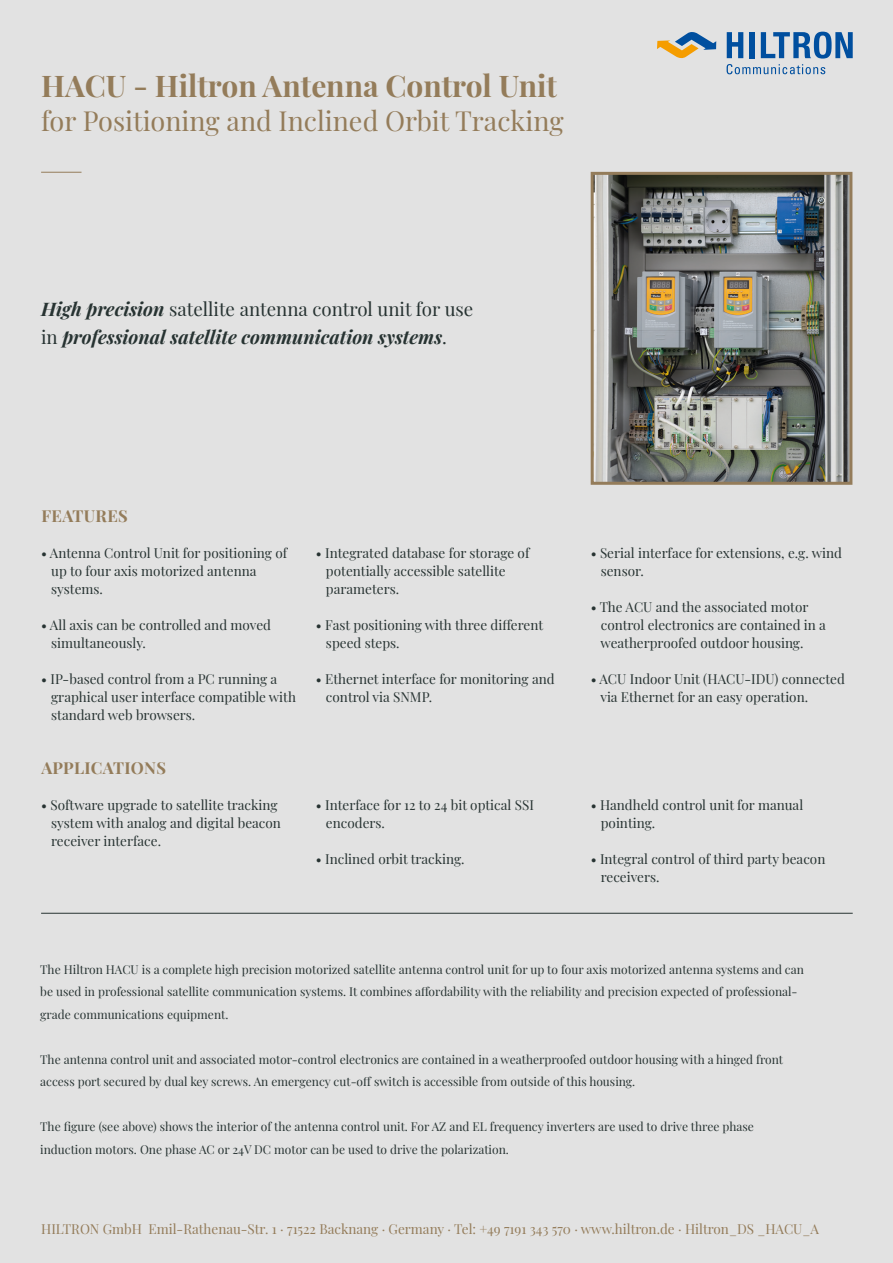
<style>
.page{position:relative;width:893px;height:1263px;background:#e2e2e2}
.page>*{position:absolute;margin:0;border:0;box-sizing:border-box;transform-origin:0 0}
.t1{font:700 30px "Playfair Display";color:#947c5a}
.t2{font:27px "Playfair Display";color:#947c5a}
.t3{font:italic 700 18.75px/27.8px "Playfair Display";color:#273332}
.t4{font:700 16.5px "Playfair Display";letter-spacing:.02em;color:#947c5a}
.t5{font:13.5px "Playfair Display";color:#273332}
.t6{font:13.5px "Playfair Display";color:#947c5a}
.t7{font:12px/22.5px "Playfair Display";color:#273332}
.s1{font-weight:400;font-style:normal}
</style>
<div class="page">
<hr style="left:41px;top:913px;width:812px;height:1px;background:#273332">
<svg style="left:727px;top:32px;width:126px;height:42px;background:#8caac8"></svg>
<svg style="left:657px;top:32px;width:59px;height:26px;background:#b4b2a1"></svg>
<hr style="left:41px;top:172px;width:41px;height:1px;background:#947c5a">
<img style="left:595px;top:176px;width:253px;height:305px">
<div style="left:591px;top:172px;width:261px;height:313px;border:3px solid #947c5a"></div>
<p class="t1" style="left:41px;top:62px;width:518px">HACU - Hiltron Antenna Control Unit</p>
<p class="t2" style="left:41px;top:100px;width:524px">for Positioning and Inclined Orbit Tracking</p>
<p class="t3" style="left:41px;top:293px;width:434px">High precision <span class="s1">satellite antenna control unit for use in</span> professional satellite communication systems<span class="s1">.</span></p>
<p class="t4" style="left:41px;top:503px;width:88px">FEATURES</p>
<p class="t5" style="left:41px;top:542px;width:248px">• Antenna Control Unit for positioning of</p>
<p class="t5" style="left:51px;top:560px;width:207px">up to four axis motorized antenna</p>
<p class="t5" style="left:51px;top:578px;width:53px">systems.</p>
<p class="t5" style="left:41px;top:614px;width:231px">• All axis can be controlled and moved</p>
<p class="t5" style="left:51px;top:632px;width:96px">simultaneously.</p>
<p class="t5" style="left:41px;top:668px;width:238px">• IP-based control from a PC running a</p>
<p class="t5" style="left:51px;top:686px;width:246px">graphical user interface compatible with</p>
<p class="t5" style="left:51px;top:704px;width:146px">standard web browsers.</p>
<p class="t4" style="left:41px;top:755px;width:126px">APPLICATIONS</p>
<p class="t5" style="left:41px;top:794px;width:238px">• Software upgrade to satellite tracking</p>
<p class="t5" style="left:51px;top:812px;width:231px">system with analog and digital beacon</p>
<p class="t5" style="left:51px;top:830px;width:111px">receiver interface.</p>
<p class="t5" style="left:316px;top:542px;width:215px">• Integrated database for storage of</p>
<p class="t5" style="left:326px;top:560px;width:181px">potentially accessible satellite</p>
<p class="t5" style="left:326px;top:578px;width:75px">parameters.</p>
<p class="t5" style="left:316px;top:614px;width:229px">• Fast positioning with three different</p>
<p class="t5" style="left:326px;top:632px;width:75px">speed steps.</p>
<p class="t5" style="left:316px;top:668px;width:240px">• Ethernet interface for monitoring and</p>
<p class="t5" style="left:326px;top:686px;width:108px">control via SNMP.</p>
<p class="t5" style="left:316px;top:794px;width:219px">• Interface for 12 to 24 bit optical SSI</p>
<p class="t5" style="left:326px;top:812px;width:60px">encoders.</p>
<p class="t5" style="left:316px;top:848px;width:150px">• Inclined orbit tracking.</p>
<p class="t5" style="left:591px;top:542px;width:253px">• Serial interface for extensions, e.g. wind</p>
<p class="t5" style="left:601px;top:560px;width:45px">sensor.</p>
<p class="t5" style="left:591px;top:596px;width:219px">• The ACU and the associated motor</p>
<p class="t5" style="left:601px;top:614px;width:227px">control electronics are contained in a</p>
<p class="t5" style="left:600px;top:632px;width:205px">weatherproofed outdoor housing.</p>
<p class="t5" style="left:591px;top:668px;width:256px">• ACU Indoor Unit (HACU-IDU) connected</p>
<p class="t5" style="left:600px;top:686px;width:209px">via Ethernet for an easy operation.</p>
<p class="t5" style="left:591px;top:794px;width:214px">• Handheld control unit for manual</p>
<p class="t5" style="left:601px;top:812px;width:56px">pointing.</p>
<p class="t5" style="left:591px;top:848px;width:236px">• Integral control of third party beacon</p>
<p class="t5" style="left:601px;top:866px;width:60px">receivers.</p>
<p class="t7" style="left:40px;top:957px;width:765px">The Hiltron HACU is a complete high precision motorized satellite antenna control unit for up to four axis motorized antenna systems and can be used in professional satellite communication systems. It combines affordability with the reliability and precision expected of professional&shy;grade communications equipment.</p>
<p class="t7" style="left:40px;top:1047px;width:744px">The antenna control unit and associated motor-control electronics are contained in a weatherproofed outdoor housing with a hinged front access port secured by dual key screws. An emergency cut-off switch is accessible from outside of this housing.</p>
<p class="t7" style="left:40px;top:1114px;width:715px">The figure (see above) shows the interior of the antenna control unit. For AZ and EL frequency inverters are used to drive three phase induction motors. One phase AC or 24V DC motor can be used to drive the polarization.</p>
<p class="t6" style="left:41px;top:1218px;width:779px">HILTRON GmbH Emil-Rathenau-Str. 1 · 71522 Backnang · Germany · Tel: +49 7191 343 570 · www.hiltron.de · Hiltron_DS _HACU_A</p>
</div>
